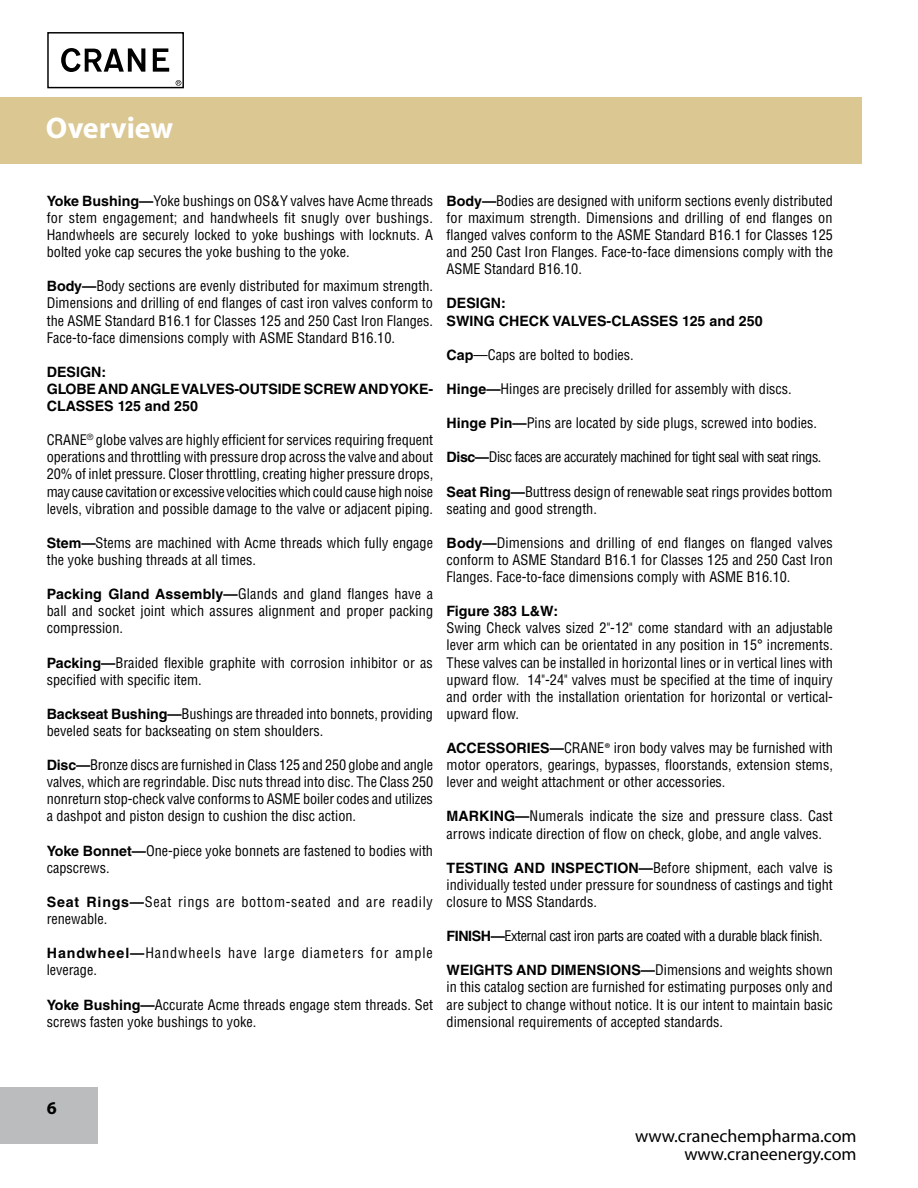
<style>
.page{position:relative;width:918px;height:1188px;background:#fff}
.page>*{position:absolute;margin:0;border:0;box-sizing:border-box;transform-origin:0 0}
.t1{font:700 30px "Myriad";color:#fff}
.t2{font:18px/18px "Myriad";color:#000;text-align:right}
.t3{font:700 18px "Myriad";color:#000}
.t4{font:condensed 14.25px/17.1px "Helvetica LT Std";color:#000;text-align:justify}
.t5{font:condensed 14.25px "Helvetica LT Std";letter-spacing:-.03em;color:#000}
.t6{font:700 14.25px/17.1px "Helvetica LT Std";color:#000}
.t7{font:condensed 14.25px/17.1px "Helvetica LT Std";letter-spacing:.045em;color:#000}
.t8{font:condensed 14.25px/17.1px "Helvetica LT Std";letter-spacing:.06em;color:#000}
.s1{font-weight:700;font-stretch:normal}
.s2{font-family:"Myriad Pro";font-stretch:normal}
</style>
<div class="page">
<div style="left:0;top:98px;width:862px;height:66px;background:#dac792"></div>
<div style="left:0;top:1087px;width:98px;height:57px;background:#babcbe"></div>
<div style="left:47px;top:32px;width:137px;height:56px;border:1px solid #000"></div>
<svg style="left:61px;top:48px;width:84px;height:24px"></svg>
<svg style="left:153px;top:48px;width:16px;height:24px"></svg>
<svg style="left:176px;top:80px;width:5px;height:6px"></svg>
<h1 class="t1" style="left:46px;top:113px;width:129px">Overview</h1>
<p class="t4" style="left:47px;top:192px;width:388px"><span class="s1">Yoke Bushing—</span>Yoke bushings on OS&amp;Y valves have Acme threads for stem engagement; and handwheels fit snugly over bushings.<br>Handwheels are securely locked to yoke bushings with locknuts. A bolted yoke cap secures the yoke bushing to the yoke.</p>
<p class="t4" style="left:47px;top:277px;width:388px"><span class="s1">Body—</span>Body sections are evenly distributed for maximum strength.<br>Dimensions and drilling of end flanges of cast iron valves conform to the ASME Standard B16.1 for Classes 125 and 250 Cast Iron Flanges.<br>Face-to-face dimensions comply with ASME Standard B16.10.</p>
<p class="t6" style="left:47px;top:363px;width:388px">DESIGN:<br>GLOBE AND ANGLE VALVES-OUTSIDE SCREW AND YOKE-<br>CLASSES 125 and 250</p>
<p class="t4" style="left:47px;top:431px;width:388px">CRANE<sup>®</sup> globe valves are highly efficient for services requiring frequent operations and throttling with pressure drop across the valve and about 20% of inlet pressure. Closer throttling, creating higher pressure drops, may cause cavitation or excessive velocities which could cause high noise levels, vibration and possible damage to the valve or adjacent piping.</p>
<p class="t4" style="left:47px;top:534px;width:388px"><span class="s1">Stem—</span>Stems are machined with Acme threads which fully engage the yoke bushing threads at all times.</p>
<p class="t4" style="left:47px;top:585px;width:388px"><span class="s1">Packing Gland Assembly—</span>Glands and gland flanges have a ball and socket joint which assures alignment and proper packing compression.</p>
<p class="t4" style="left:47px;top:654px;width:388px"><span class="s1">Packing—</span>Braided flexible graphite with corrosion inhibitor or as specified with specific item.</p>
<p class="t4" style="left:47px;top:705px;width:388px"><span class="s1">Backseat Bushing—</span>Bushings are threaded into bonnets, providing beveled seats for backseating on stem shoulders.</p>
<p class="t4" style="left:47px;top:756px;width:388px"><span class="s1">Disc—</span>Bronze discs are furnished in Class 125 and 250 globe and angle valves, which are regrindable. Disc nuts thread into disc. The Class 250 nonreturn stop-check valve conforms to ASME boiler codes and utilizes a dashpot and piston design to cushion the disc action.</p>
<p class="t4" style="left:47px;top:842px;width:388px"><span class="s1">Yoke Bonnet—</span>One-piece yoke bonnets are fastened to bodies with capscrews.</p>
<p class="t7" style="left:47px;top:893px;width:388px"><span class="s1">Seat Rings—</span>Seat rings are bottom-seated and are readily renewable.</p>
<p class="t8" style="left:47px;top:944px;width:388px"><span class="s1">Handwheel—</span>Handwheels have large diameters for ample leverage.</p>
<p class="t4" style="left:47px;top:996px;width:388px"><span class="s1">Yoke Bushing—</span>Accurate Acme threads engage stem threads. Set screws fasten yoke bushings to yoke.</p>
<p class="t4" style="left:447px;top:192px;width:388px"><span class="s1">Body—</span>Bodies are designed with uniform sections evenly distributed for maximum strength. Dimensions and drilling of end flanges on flanged valves conform to the ASME Standard B16.1 for Classes 125 and 250 Cast Iron Flanges. Face-to-face dimensions comply with the ASME Standard B16.10.</p>
<p class="t6" style="left:447px;top:295px;width:317px">DESIGN:<br>SWING CHECK VALVES-CLASSES 125 and 250</p>
<p class="t4" style="left:447px;top:346px;width:189px"><span class="s1">Cap</span>—Caps are bolted to bodies.</p>
<p class="t4" style="left:447px;top:380px;width:347px"><span class="s1">Hinge—</span>Hinges are precisely drilled for assembly with discs.</p>
<p class="t4" style="left:447px;top:414px;width:372px"><span class="s1">Hinge Pin—</span>Pins are located by side plugs, screwed into bodies.</p>
<p class="t5" style="left:447px;top:448px;width:376px"><span class="s1">Disc—</span>Disc faces are accurately machined for tight seal with seat rings.</p>
<p class="t4" style="left:447px;top:483px;width:388px"><span class="s1">Seat Ring—</span>Buttress design of renewable seat rings provides bottom seating and good strength.</p>
<p class="t4" style="left:447px;top:534px;width:388px"><span class="s1">Body—</span>Dimensions and drilling of end flanges on flanged valves conform to ASME Standard B16.1 for Classes 125 and 250 Cast Iron Flanges. Face-to-face dimensions comply with ASME B16.10.</p>
<p class="t6" style="left:447px;top:602px;width:113px">Figure 383 L&amp;W:</p>
<p class="t4" style="left:447px;top:619px;width:388px">Swing Check valves sized 2"-12" come standard with an adjustable lever arm which can be orientated in any position in 15° increments.<br>These valves can be installed in horizontal lines or in vertical lines with upward flow. 14"-24" valves must be specified at the time of inquiry and order with the installation orientation for horizontal or vertical&shy;upward flow.</p>
<p class="t4" style="left:447px;top:739px;width:388px"><span class="s1">ACCESSORIES—</span>CRANE<span class="s2">®</span> iron body valves may be furnished with motor operators, gearings, bypasses, floorstands, extension stems, lever and weight attachment or other accessories.</p>
<p class="t4" style="left:447px;top:808px;width:388px"><span class="s1">MARKING—</span>Numerals indicate the size and pressure class. Cast arrows indicate direction of flow on check, globe, and angle valves.</p>
<p class="t4" style="left:447px;top:859px;width:388px"><span class="s1">TESTING AND INSPECTION—</span>Before shipment, each valve is individually tested under pressure for soundness of castings and tight closure to MSS Standards.</p>
<p class="t5" style="left:447px;top:927px;width:378px"><span class="s1">FINISH—</span>External cast iron parts are coated with a durable black finish.</p>
<p class="t4" style="left:447px;top:961px;width:388px"><span class="s1">WEIGHTS AND DIMENSIONS—</span>Dimensions and weights shown in this catalog section are furnished for estimating purposes only and are subject to change without notice. It is our intent to maintain basic dimensional requirements of accepted standards.</p>
<p class="t3" style="left:47px;top:1098px;width:11px">6</p>
<p class="t2" style="left:635px;top:1127px;width:223px">www.cranechempharma.com www.craneenergy.com</p>
</div>
